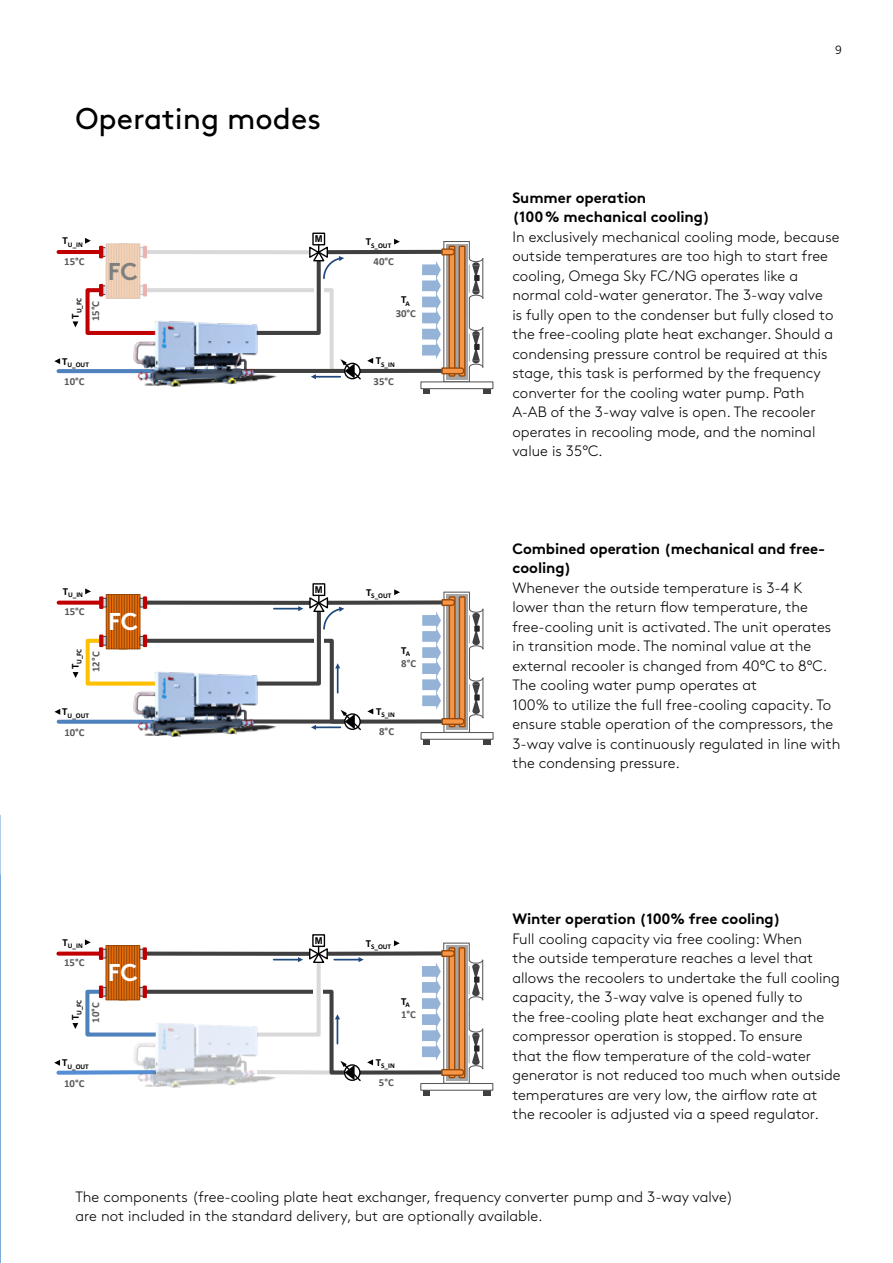
<style>
.page{position:relative;width:893px;height:1263px;background:#fff}
.page>*{position:absolute;margin:0;border:0;box-sizing:border-box;transform-origin:0 0}
.t1{font:30px "Swegon Brown";color:#000}
.t2{font:700 24.3px "Swegon Brown";color:#fff}
.t3{font:700 24.3px "Swegon Brown";color:#7f7f7f}
.t4{font:300 15px/19.5px "Swegon Brown";color:#000}
.t5{font:700 15px/19.5px "Swegon Brown";letter-spacing:-.005em;color:#000}
.t6{font:300 12px "Frutiger LT";color:#000}
.t7{font:700 10.8px/13.5px "Calibri";letter-spacing:-.005em;color:#595959}
.t8{font:700 9.45px "Arial";color:#000}
.t9{font:700 7.2px "Calibri";color:#000}
.s1{color:#000}
</style>
<div class="page">
<hr style="left:327px;top:250px;width:115px;height:4px;background:#404040">
<hr style="left:360px;top:369px;width:82px;height:4px;background:#404040">
<hr style="left:59px;top:250px;width:41px;height:4px;background:#c00000">
<svg style="left:59px;top:369px;width:14px;height:4px"></svg>
<div style="left:312px;top:233px;width:13px;height:12px;background:#fff;border:1px solid #000"></div>
<svg style="left:422px;top:241px;width:62px;height:140px"></svg>
<svg style="left:483px;top:389px;width:7px;height:5px"></svg>
<svg style="left:423px;top:389px;width:7px;height:5px"></svg>
<div style="left:420px;top:381px;width:73px;height:8px;border:1px solid #595959"></div>
<svg style="left:394px;top:239px;width:6px;height:6px"></svg>
<svg style="left:54px;top:358px;width:6px;height:6px"></svg>
<svg style="left:73px;top:238px;width:300px;height:142px"></svg>
<div style="left:105px;top:243px;width:42px;height:56px;background:#fff;opacity:.7"></div>
<div style="left:327px;top:600px;width:115px;height:5px;background:#404040"></div>
<div style="left:360px;top:719px;width:82px;height:5px;background:#404040"></div>
<svg style="left:59px;top:601px;width:14px;height:4px"></svg>
<svg style="left:59px;top:720px;width:14px;height:4px"></svg>
<div style="left:312px;top:583px;width:13px;height:13px;background:#fff;border:1px solid #000"></div>
<svg style="left:422px;top:592px;width:62px;height:140px"></svg>
<div style="left:484px;top:739px;width:7px;height:6px;background:#404040"></div>
<div style="left:423px;top:739px;width:7px;height:6px;background:#404040"></div>
<div style="left:420px;top:732px;width:73px;height:8px;border:1px solid #595959"></div>
<svg style="left:394px;top:589px;width:6px;height:6px"></svg>
<svg style="left:54px;top:709px;width:6px;height:6px"></svg>
<svg style="left:73px;top:588px;width:300px;height:143px"></svg>
<div style="left:327px;top:951px;width:115px;height:5px;background:#404040"></div>
<svg style="left:373px;top:1070px;width:49px;height:4px"></svg>
<div style="left:312px;top:934px;width:13px;height:13px;background:#fff;border:1px solid #000"></div>
<hr style="left:444px;top:942px;width:25px;height:2px;background:#595959">
<svg style="left:422px;top:943px;width:62px;height:140px"></svg>
<div style="left:483px;top:1090px;width:7px;height:6px;background:#404040"></div>
<div style="left:423px;top:1090px;width:7px;height:6px;background:#404040"></div>
<div style="left:420px;top:1083px;width:73px;height:8px;border:1px solid #595959"></div>
<svg style="left:394px;top:940px;width:6px;height:6px"></svg>
<svg style="left:54px;top:939px;width:319px;height:142px"></svg>
<svg style="left:0;top:815px;width:1px;height:448px"></svg>
<img style="left:127px;top:306px;width:152px;height:81px">
<img style="left:127px;top:657px;width:152px;height:80px">
<img style="left:127px;top:1008px;width:152px;height:80px">
<h1 class="t1" style="left:75px;top:95px;width:247px">Operating modes</h1>
<p class="t9" style="left:63px;top:239px;width:22px"><sup>T</sup>U_IN</p>
<p class="t7" style="left:64px;top:254px;width:22px">15°C</p>
<p class="t9" style="left:74px;top:319px;width:22px;rotate:-90deg"><sup>T</sup>U_FC</p>
<p class="t7" style="left:89px;top:321px;width:22px;rotate:-90deg">15°C</p>
<h2 class="t3" style="left:108px;top:251px;width:32px">FC</h2>
<p class="t9" style="left:62px;top:360px;width:28px"><sup>T</sup>U_OUT</p>
<p class="t7" style="left:64px;top:374px;width:22px">10°C</p>
<p class="t8" style="left:315px;top:232px;width:9px">M</p>
<p class="t9" style="left:366px;top:240px;width:27px"><sup>T</sup>S_OUT</p>
<p class="t7" style="left:374px;top:255px;width:22px">40°C</p>
<p class="t7" style="left:396px;top:293px;width:22px;text-align:center"><span class="s1">T</span><sub>A<br></sub>30°C</p>
<p class="t9" style="left:376px;top:359px;width:20px"><sup>T</sup>S_IN</p>
<p class="t7" style="left:374px;top:374px;width:22px">35°C</p>
<p class="t9" style="left:63px;top:590px;width:22px"><sup>T</sup>U_IN</p>
<p class="t7" style="left:64px;top:605px;width:22px">15°C</p>
<p class="t9" style="left:74px;top:669px;width:22px;rotate:-90deg"><sup>T</sup>U_FC</p>
<p class="t7" style="left:89px;top:672px;width:22px;rotate:-90deg">12°C</p>
<h2 class="t2" style="left:108px;top:602px;width:32px">FC</h2>
<p class="t9" style="left:62px;top:710px;width:28px"><sup>T</sup>U_OUT</p>
<p class="t7" style="left:64px;top:725px;width:22px">10°C</p>
<p class="t8" style="left:315px;top:583px;width:9px">M</p>
<p class="t9" style="left:366px;top:591px;width:27px"><sup>T</sup>S_OUT</p>
<p class="t7" style="left:401px;top:643px;width:16px"><span class="s1">T</span><sub>A<br></sub>8°C</p>
<p class="t9" style="left:376px;top:710px;width:20px"><sup>T</sup>S_IN</p>
<p class="t7" style="left:379px;top:725px;width:16px">8°C</p>
<p class="t9" style="left:63px;top:941px;width:22px"><sup>T</sup>U_IN</p>
<p class="t7" style="left:64px;top:956px;width:22px">15°C</p>
<p class="t9" style="left:74px;top:1020px;width:22px;rotate:-90deg"><sup>T</sup>U_FC</p>
<p class="t7" style="left:89px;top:1023px;width:22px;rotate:-90deg">10°C</p>
<h2 class="t2" style="left:108px;top:953px;width:32px">FC</h2>
<p class="t9" style="left:62px;top:1061px;width:28px"><sup>T</sup>U_OUT</p>
<p class="t7" style="left:64px;top:1076px;width:22px">10°C</p>
<p class="t8" style="left:315px;top:934px;width:9px">M</p>
<p class="t9" style="left:366px;top:942px;width:27px"><sup>T</sup>S_OUT</p>
<p class="t7" style="left:401px;top:994px;width:16px"><span class="s1">T</span><sub>A<br></sub>1°C</p>
<p class="t9" style="left:376px;top:1061px;width:20px"><sup>T</sup>S_IN</p>
<p class="t7" style="left:379px;top:1076px;width:16px">5°C</p>
<p class="t6" style="left:835px;top:43px;width:8px">9</p>
<p class="t5" style="left:512px;top:186px;width:199px">Summer operation<br>(100% mechanical cooling)</p>
<p class="t4" style="left:512px;top:226px;width:329px">In exclusively mechanical cooling mode, because outside temperatures are too high to start free cooling, Omega Sky FC/NG operates like a normal cold-water generator. The 3-way valve<br>is fully open to the condenser but fully closed to the free-cooling plate heat exchanger. Should a condensing pressure control be required at this stage, this task is performed by the frequency converter for the cooling water pump. Path A-AB of the 3-way valve is open. The recooler operates in recooling mode, and the nominal value is 35°C.</p>
<p class="t5" style="left:512px;top:537px;width:314px">Combined operation (mechanical and free&shy;cooling)</p>
<p class="t4" style="left:512px;top:577px;width:329px">Whenever the outside temperature is 3-4 K lower than the return flow temperature, the free-cooling unit is activated. The unit operates in transition mode. The nominal value at the external recooler is changed from 40°C to 8°C.<br>The cooling water pump operates at<br>100% to utilize the full free-cooling capacity. To ensure stable operation of the compressors, the 3-way valve is continuously regulated in line with the condensing pressure.</p>
<p class="t5" style="left:512px;top:908px;width:270px">Winter operation (100% free cooling)</p>
<p class="t4" style="left:512px;top:928px;width:330px">Full cooling capacity via free cooling: When<br>the outside temperature reaches a level that allows the recoolers to undertake the full cooling capacity, the 3-way valve is opened fully to<br>the free-cooling plate heat exchanger and the compressor operation is stopped. To ensure<br>that the flow temperature of the cold-water generator is not reduced too much when outside temperatures are very low, the airflow rate at the recooler is adjusted via a speed regulator.</p>
<p class="t4" style="left:75px;top:1186px;width:659px">The components (free-cooling plate heat exchanger, frequency converter pump and 3-way valve) are not included in the standard delivery, but are optionally available.</p>
</div>
